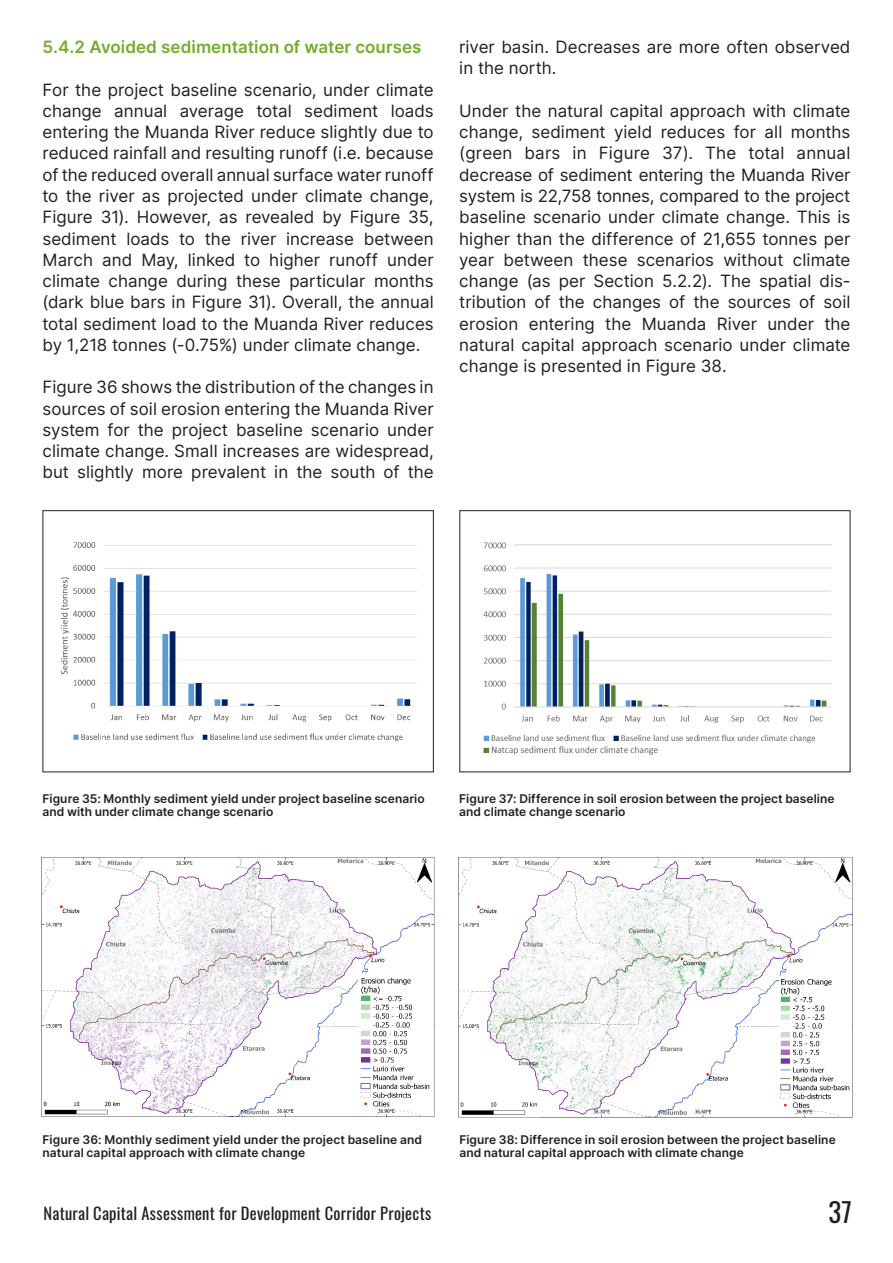
<style>
.page{position:relative;width:893px;height:1263px;background:#fff}
.page>*{position:absolute;margin:0;border:0;box-sizing:border-box;transform-origin:0 0}
.t1{font:27px "Oswald";color:#231f20}
.M_GGKP_Body{font:16.95px/21.3px "Inter";color:#231f20;text-align:justify}
.M_GGKP_Body-2{font:600 16.95px "Inter";letter-spacing:.005em;color:#73ad2b}
.t2{font:16.5px "Oswald";letter-spacing:.015em;color:#231f20}
.S_Body{font:600 12px/13.5px "Inter";letter-spacing:.005em;color:#231f20}
</style>
<div class="page">
<div style="left:43px;top:510px;width:391px;height:262px;border:1px solid #231f20"></div>
<img style="left:41px;top:857px;width:394px;height:260px">
<img style="left:459px;top:857px;width:394px;height:261px">
<div style="left:459px;top:510px;width:391px;height:262px;border:1px solid #231f20"></div>
<img style="left:483px;top:542px;width:340px;height:201px">
<img style="left:516px;top:542px;width:316px;height:170px">
<img style="left:483px;top:746px;width:175px;height:9px">
<img style="left:60px;top:542px;width:357px;height:200px">
<p class="M_GGKP_Body-2" style="left:43px;top:35px;width:381px">5.4.2 Avoided sedimentation of water courses</p>
<p class="M_GGKP_Body" style="left:43px;top:78px;width:393px">For the project baseline scenario, under climate change annual average total sediment loads entering the Muanda River reduce slightly due to reduced rainfall and resulting runoff (i.e. because of the reduced overall annual surface water runoff to the river as projected under climate change, Figure 31). However, as revealed by Figure 35, sediment loads to the river increase between March and May, linked to higher runoff under climate change during these particular months (dark blue bars in Figure 31). Overall, the annual total sediment load to the Muanda River reduces by 1,218 tonnes (-0.75%) under climate change.</p>
<p class="M_GGKP_Body" style="left:43px;top:376px;width:393px">Figure 36 shows the distribution of the changes in sources of soil erosion entering the Muanda River system for the project baseline scenario under climate change. Small increases are widespread, but slightly more prevalent in the south of the</p>
<p class="M_GGKP_Body" style="left:459px;top:36px;width:393px">river basin. Decreases are more often observed in the north.</p>
<p class="M_GGKP_Body" style="left:459px;top:100px;width:393px">Under the natural capital approach with climate change, sediment yield reduces for all months (green bars in Figure 37). The total annual decrease of sediment entering the Muanda River system is 22,758 tonnes, compared to the project baseline scenario under climate change. This is higher than the difference of 21,655 tonnes per year between these scenarios without climate change (as per Section 5.2.2). The spatial dis&shy;tribution of the changes of the sources of soil erosion entering the Muanda River under the natural capital approach scenario under climate change is presented in Figure 38.</p>
<p class="S_Body" style="left:43px;top:791px;width:384px">Figure 35: Monthly sediment yield under project baseline scenario and with under climate change scenario</p>
<p class="S_Body" style="left:459px;top:791px;width:377px">Figure 37: Difference in soil erosion between the project baseline and climate change scenario</p>
<p class="S_Body" style="left:43px;top:1132px;width:381px">Figure 36: Monthly sediment yield under the project baseline and natural capital approach with climate change</p>
<p class="S_Body" style="left:459px;top:1132px;width:378px">Figure 38: Difference in soil erosion between the project baseline and natural capital approach with climate change</p>
<p class="t2" style="left:44px;top:1199px;width:389px">Natural Capital Assessment for Development Corridor Projects</p>
<h1 class="t1" style="left:828px;top:1187px;width:25px">37</h1>
</div>
